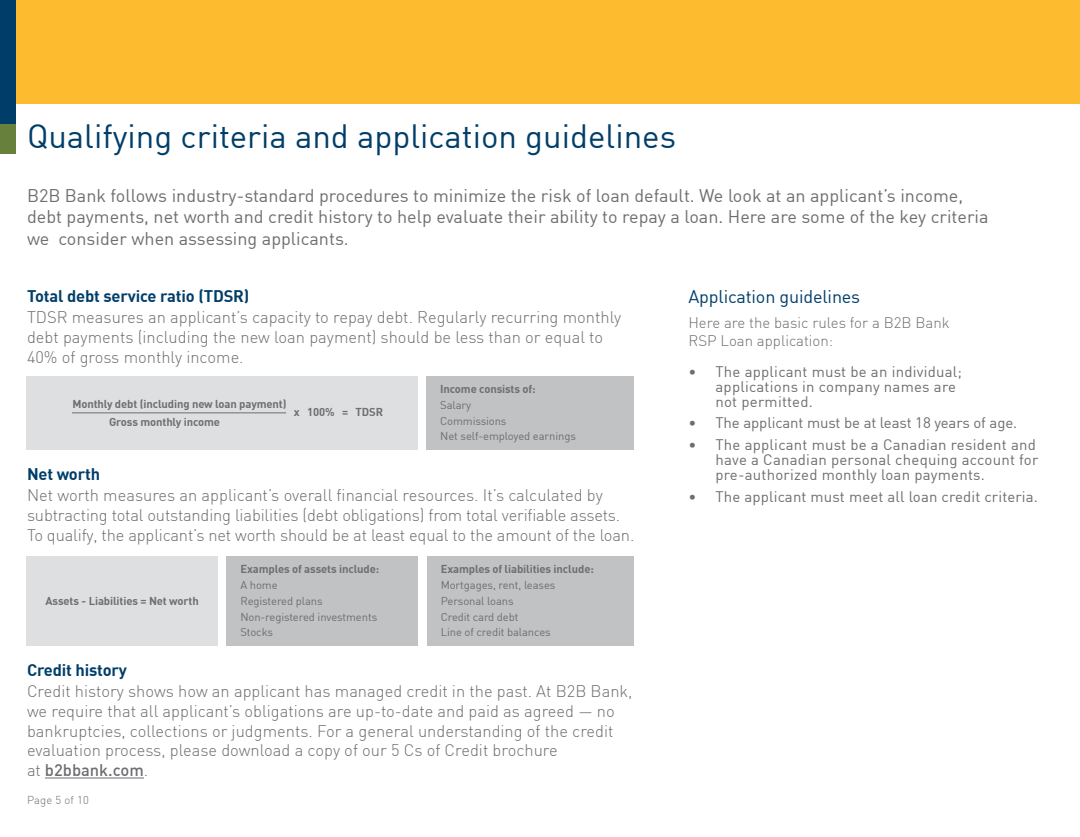
<style>
.page{position:relative;width:1080px;height:837px;background:#fff}
.page>*{position:absolute;margin:0;border:0;box-sizing:border-box;transform-origin:0 0}
.t1{font:33px "DIN";color:#003e69}
.t2{font:18px/21.6px "DIN";color:#6d6e71}
.t3{font:18px "DIN";letter-spacing:-.01em;color:#003e69}
.t4{font:300 16.5px/19.8px "DIN";color:#6d6e71}
.t5{font:700 16.5px "DIN";letter-spacing:-.01em;color:#003e69}
.t6{font:15px/15px "DIN";letter-spacing:.015em;color:#6d6e71}
.t7{font:300 15px/18px "DIN";color:#6d6e71}
.t8{font:15px "DIN";letter-spacing:-.005em;color:#6d6e71}
.t9{font:700 11.25px "DIN";letter-spacing:-.01em;color:#6d6e71}
.t10{font:11.25px/15.8px "DIN";letter-spacing:-.01em;color:#6d6e71}
.t11{font:300 11.25px "DIN";letter-spacing:.015em;color:#6d6e71}
.s1{font-weight:500}
</style>
<div class="page">
<div style="left:0;top:0;width:16px;height:153px;background:#67803b"></div>
<div style="left:0;top:0;width:1080px;height:104px;background:#fdbb30"></div>
<div style="left:0;top:0;width:15px;height:123px;background:#003e69"></div>
<hr style="left:45px;top:778px;width:99px;height:1px;background:#6d6e71">
<div style="left:27px;top:376px;width:391px;height:74px;background:#dedfe0"></div>
<hr style="left:72px;top:412px;width:214px;height:1px;background:#6d6e71">
<div style="left:427px;top:376px;width:207px;height:74px;background:#c0c2c4"></div>
<div style="left:27px;top:556px;width:191px;height:90px;background:#dedfe0"></div>
<div style="left:427px;top:556px;width:207px;height:90px;background:#c0c2c4"></div>
<div style="left:227px;top:556px;width:191px;height:90px;background:#c0c2c4"></div>
<h1 class="t1" style="left:27px;top:115px;width:651px">Qualifying criteria and application guidelines</h1>
<p class="t2" style="left:27px;top:184px;width:963px">B2B Bank follows industry-standard procedures to minimize the risk of loan default. We look at an applicant’s income, debt payments, net worth and credit history to help evaluate their ability to repay a loan. Here are some of the key criteria we consider when assessing applicants.</p>
<p class="t5" style="left:27px;top:285px;width:224px">Total debt service ratio (TDSR)</p>
<p class="t4" style="left:27px;top:307px;width:596px">TDSR measures an applicant’s capacity to repay debt. Regularly recurring monthly debt payments (including the new loan payment) should be less than or equal to<br>40% of gross monthly income.</p>
<p class="t9" style="left:72px;top:397px;width:216px">Monthly debt (including new loan payment)</p>
<p class="t9" style="left:294px;top:404px;width:91px">x 100% = TDSR</p>
<p class="t9" style="left:109px;top:415px;width:112px">Gross monthly income</p>
<p class="t9" style="left:440px;top:382px;width:97px">Income consists of:</p>
<p class="t10" style="left:440px;top:397px;width:137px">Salary<br>Commissions<br>Net self-employed earnings</p>
<p class="t5" style="left:27px;top:463px;width:75px">Net worth</p>
<p class="t4" style="left:27px;top:485px;width:609px">Net worth measures an applicant’s overall financial resources. It’s calculated by subtracting total outstanding liabilities (debt obligations) from total verifiable assets.<br>To qualify, the applicant’s net worth should be at least equal to the amount of the loan.</p>
<p class="t9" style="left:46px;top:593px;width:155px">Assets - Liabilities = Net worth</p>
<p class="t9" style="left:240px;top:562px;width:140px">Examples of assets include:</p>
<p class="t10" style="left:240px;top:577px;width:138px">A home<br>Registered plans<br>Non-registered investments<br>Stocks</p>
<p class="t9" style="left:441px;top:562px;width:155px">Examples of liabilities include:</p>
<p class="t10" style="left:441px;top:577px;width:116px">Mortgages, rent, leases<br>Personal loans<br>Credit card debt<br>Line of credit balances</p>
<p class="t5" style="left:27px;top:659px;width:101px">Credit history</p>
<p class="t4" style="left:27px;top:681px;width:607px">Credit history shows how an applicant has managed credit in the past. At B2B Bank, we require that all applicant’s obligations are up-to-date and paid as agreed — no bankruptcies, collections or judgments. For a general understanding of the credit evaluation process, please download a copy of our 5 Cs of Credit brochure<br>at <span class="s1">b2bbank.com</span>.</p>
<p class="t11" style="left:27px;top:793px;width:63px">Page 5 of 10</p>
<p class="t3" style="left:688px;top:285px;width:173px">Application guidelines</p>
<p class="t7" style="left:688px;top:313px;width:263px">Here are the basic rules for a B2B Bank<br>RSP Loan application:</p>
<p class="t6" style="left:716px;top:363px;width:248px;text-indent:-27px">• The applicant must be an individual; applications in company names are not permitted.</p>
<p class="t8" style="left:688px;top:414px;width:330px">• The applicant must be at least 18 years of age.</p>
<p class="t6" style="left:716px;top:437px;width:324px;text-indent:-27px">• The applicant must be a Canadian resident and have a Canadian personal chequing account for pre-authorized monthly loan payments.</p>
<p class="t6" style="left:688px;top:489px;width:351px">• The applicant must meet all loan credit criteria.</p>
</div>
